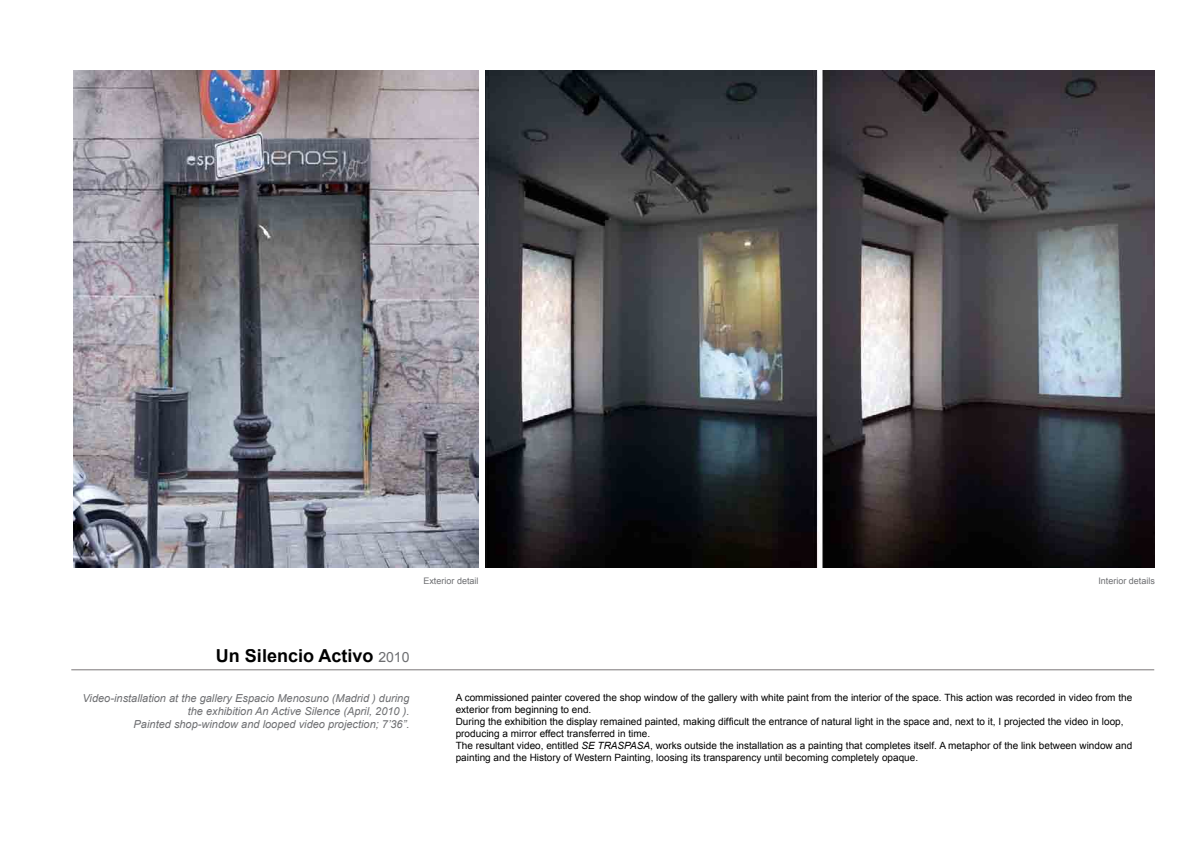
<style>
.page{position:relative;width:1191px;height:842px;background:#fff}
.page>*{position:absolute;margin:0;border:0;box-sizing:border-box;transform-origin:0 0}
.t1{font:700 18px "Arial";color:#000}
.t2{font:italic 11px/13.2px "Arial";color:#6d6e71;text-align:right}
.t3{font:10px/12px "Arial";color:#000}
.t4{font:9px "Arial";color:#6d6e71}
.s1{font-weight:400;font-size:14px;color:#6d6e71}
.s2{font-style:italic}
</style>
<div class="page">
<hr style="left:71px;top:670px;width:1083px;height:1px;background:#7a7677">
<img style="left:485px;top:71px;width:669px;height:496px">
<img style="left:73px;top:71px;width:405px;height:496px">
<p class="t4" style="left:423px;top:575px;width:57px">Exterior detail</p>
<p class="t4" style="left:1098px;top:575px;width:58px">Interior details</p>
<h1 class="t1" style="left:216px;top:644px;width:195px">Un Silencio Activo <span class="s1">2010</span></h1>
<p class="t2" style="left:82px;top:691px;width:328px">Video-installation at the gallery Espacio Menosuno (Madrid ) during the exhibition An Active Silence (April, 2010 ).<br>Painted shop-window and looped video projection; 7’36”.</p>
<p class="t3" style="left:456px;top:691px;width:678px">A commissioned painter covered the shop window of the gallery with white paint from the interior of the space. This action was recorded in video from the exterior from beginning to end.<br>During the exhibition the display remained painted, making difficult the entrance of natural light in the space and, next to it, I projected the video in loop, producing a mirror effect transferred in time.<br>The resultant video, entitled <span class="s2">SE TRASPASA</span>, works outside the installation as a painting that completes itself. A metaphor of the link between window and painting and the History of Western Painting, loosing its transparency until becoming completely opaque.</p>
</div>
